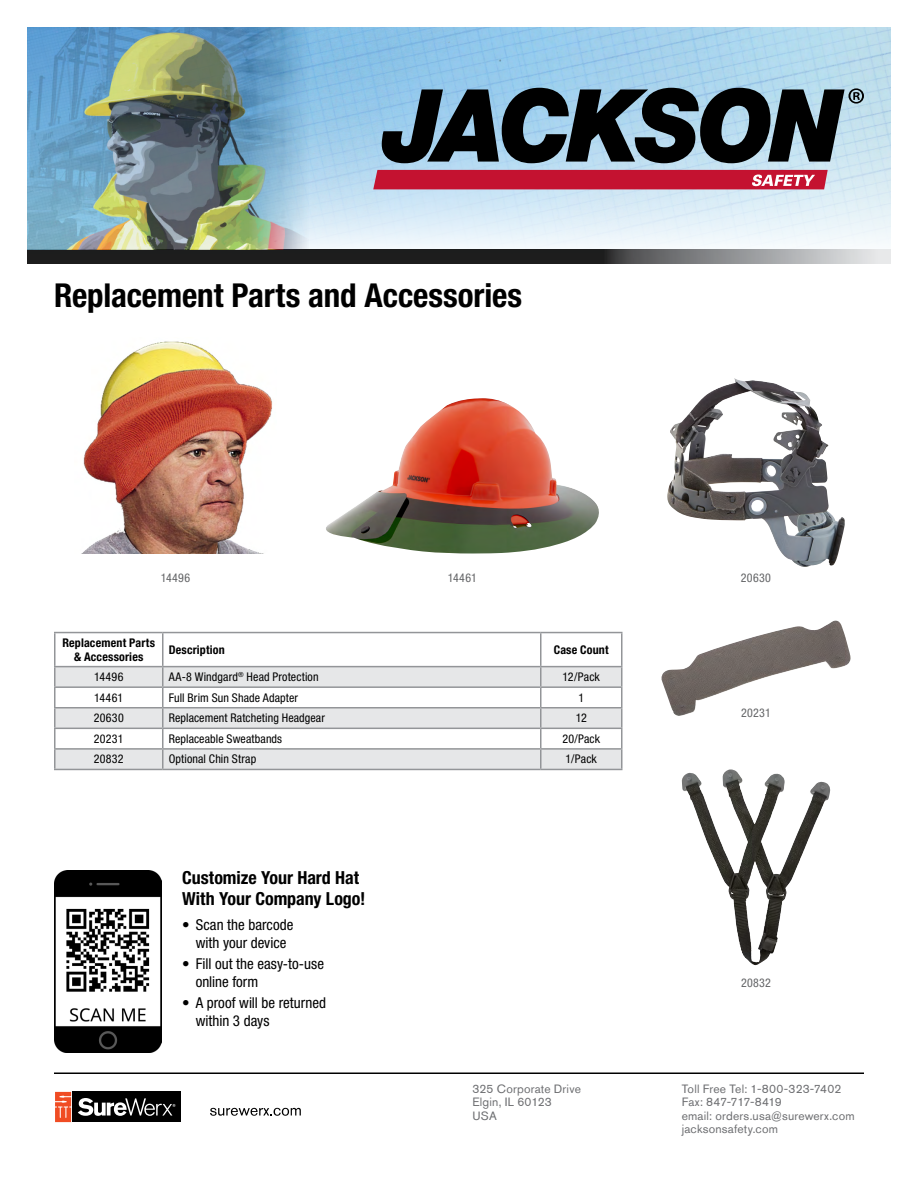
<style>
.page{position:relative;width:918px;height:1188px;background:#fff}
.page>*{position:absolute;margin:0;border:0;box-sizing:border-box;transform-origin:0 0}
.t1{font:700 condensed 33px "Helvetica Neue LT Std";letter-spacing:-.005em;color:#000}
.t2{font:700 condensed 18px/21.6px "Helvetica Neue LT Std";color:#000}
.t3{font:condensed 15px/18px "Helvetica Neue LT Std";color:#000}
.t4{font:condensed 12px "Helvetica Neue LT Std";letter-spacing:.01em;color:#000}
.t5{font:12px/13.5px "Akzidenz Grotesk Std";letter-spacing:.015em;color:#6d6e71}
.t6{font:700 condensed 12px/13.5px "Helvetica Neue LT Std";letter-spacing:.015em;color:#000;text-align:center}
.t7{font:condensed 12px "Helvetica Neue LT Std";letter-spacing:.02em;color:#636466}
</style>
<div class="page">
<hr style="left:54px;top:1072px;width:810px;height:2px;background:#000">
<img style="left:308px;top:27px;width:583px;height:223px">
<svg style="left:27px;top:250px;width:864px;height:13px;background:#454546"></svg>
<div style="left:373px;top:170px;width:455px;height:19px;background:#c41230"></div>
<svg style="left:382px;top:88px;width:482px;height:75px;background:#465760"></svg>
<img style="left:27px;top:27px;width:281px;height:223px">
<svg style="left:210px;top:1108px;width:91px;height:8px"></svg>
<svg style="left:55px;top:1091px;width:126px;height:32px"></svg>
<svg style="left:55px;top:1092px;width:16px;height:30px"></svg>
<div style="left:72px;top:1092px;width:108px;height:30px;background:#000"></div>
<svg style="left:78px;top:1098px;width:97px;height:18px"></svg>
<img style="left:326px;top:398px;width:273px;height:156px">
<img style="left:81px;top:341px;width:191px;height:213px">
<img style="left:667px;top:380px;width:178px;height:187px">
<img style="left:661px;top:621px;width:189px;height:95px">
<img style="left:682px;top:770px;width:66px;height:103px">
<img style="left:54px;top:871px;width:108px;height:182px">
<hr style="left:54px;top:632px;width:109px;height:1px;background:#939598">
<hr style="left:54px;top:633px;width:2px;height:33px;background:#939598">
<hr style="left:163px;top:632px;width:378px;height:1px;background:#939598">
<hr style="left:162px;top:633px;width:2px;height:33px;background:#939598">
<hr style="left:541px;top:632px;width:81px;height:1px;background:#939598">
<hr style="left:540px;top:633px;width:2px;height:33px;background:#939598">
<hr style="left:621px;top:633px;width:1px;height:33px;background:#939598">
<hr style="left:54px;top:666px;width:109px;height:1px;background:#939598">
<hr style="left:163px;top:666px;width:378px;height:1px;background:#939598">
<hr style="left:541px;top:666px;width:81px;height:1px;background:#939598">
<svg style="left:54px;top:667px;width:568px;height:102px"></svg>
<hr style="left:54px;top:769px;width:109px;height:1px;background:#939598">
<hr style="left:163px;top:769px;width:378px;height:1px;background:#939598">
<hr style="left:541px;top:769px;width:81px;height:1px;background:#939598">
<h1 class="t1" style="left:54px;top:275px;width:470px">Replacement Parts and Accessories</h1>
<p class="t7" style="left:161px;top:571px;width:31px">14496</p>
<p class="t7" style="left:448px;top:571px;width:31px">14461</p>
<p class="t6" style="left:62px;top:636px;width:94px">Replacement Parts &amp; Accessories</p>
<p class="t6" style="left:169px;top:643px;width:58px">Description</p>
<p class="t6" style="left:554px;top:643px;width:56px">Case Count</p>
<p class="t4" style="left:94px;top:670px;width:31px">14496</p>
<p class="t4" style="left:169px;top:670px;width:151px">AA-8 Windgard<sup>®</sup> Head Protection</p>
<p class="t4" style="left:563px;top:670px;width:39px">12/Pack</p>
<p class="t4" style="left:94px;top:691px;width:31px">14461</p>
<p class="t4" style="left:169px;top:691px;width:131px">Full Brim Sun Shade Adapter</p>
<p class="t4" style="left:578px;top:691px;width:7px">1</p>
<p class="t4" style="left:94px;top:711px;width:32px">20630</p>
<p class="t4" style="left:169px;top:711px;width:158px">Replacement Ratcheting Headgear</p>
<p class="t4" style="left:576px;top:711px;width:13px">12</p>
<p class="t4" style="left:94px;top:732px;width:31px">20231</p>
<p class="t4" style="left:169px;top:732px;width:115px">Replaceable Sweatbands</p>
<p class="t4" style="left:562px;top:732px;width:39px">20/Pack</p>
<p class="t4" style="left:94px;top:752px;width:31px">20832</p>
<p class="t4" style="left:169px;top:752px;width:89px">Optional Chin Strap</p>
<p class="t4" style="left:566px;top:752px;width:33px">1/Pack</p>
<h2 class="t2" style="left:182px;top:866px;width:185px">Customize Your Hard Hat<br>With Your Company Logo!</h2>
<p class="t3" style="left:182px;top:916px;width:113px;text-align:center">• Scan the barcode with your device</p>
<p class="t3" style="left:196px;top:955px;width:130px;text-indent:-14px">• Fill out the easy-to-use online form</p>
<p class="t3" style="left:196px;top:994px;width:132px;text-indent:-14px">• A proof will be returned within 3 days</p>
<p class="t7" style="left:741px;top:571px;width:32px">20630</p>
<p class="t7" style="left:741px;top:706px;width:31px">20231</p>
<p class="t7" style="left:741px;top:976px;width:31px">20832</p>
<p class="t5" style="left:472px;top:1082px;width:110px">325 Corporate Drive<br>Elgin, IL 60123<br>USA</p>
<p class="t5" style="left:682px;top:1082px;width:174px">Toll Free Tel: 1-800-323-7402<br>Fax: 847-717-8419<br>email: orders.usa@surewerx.com jacksonsafety.com</p>
</div>
